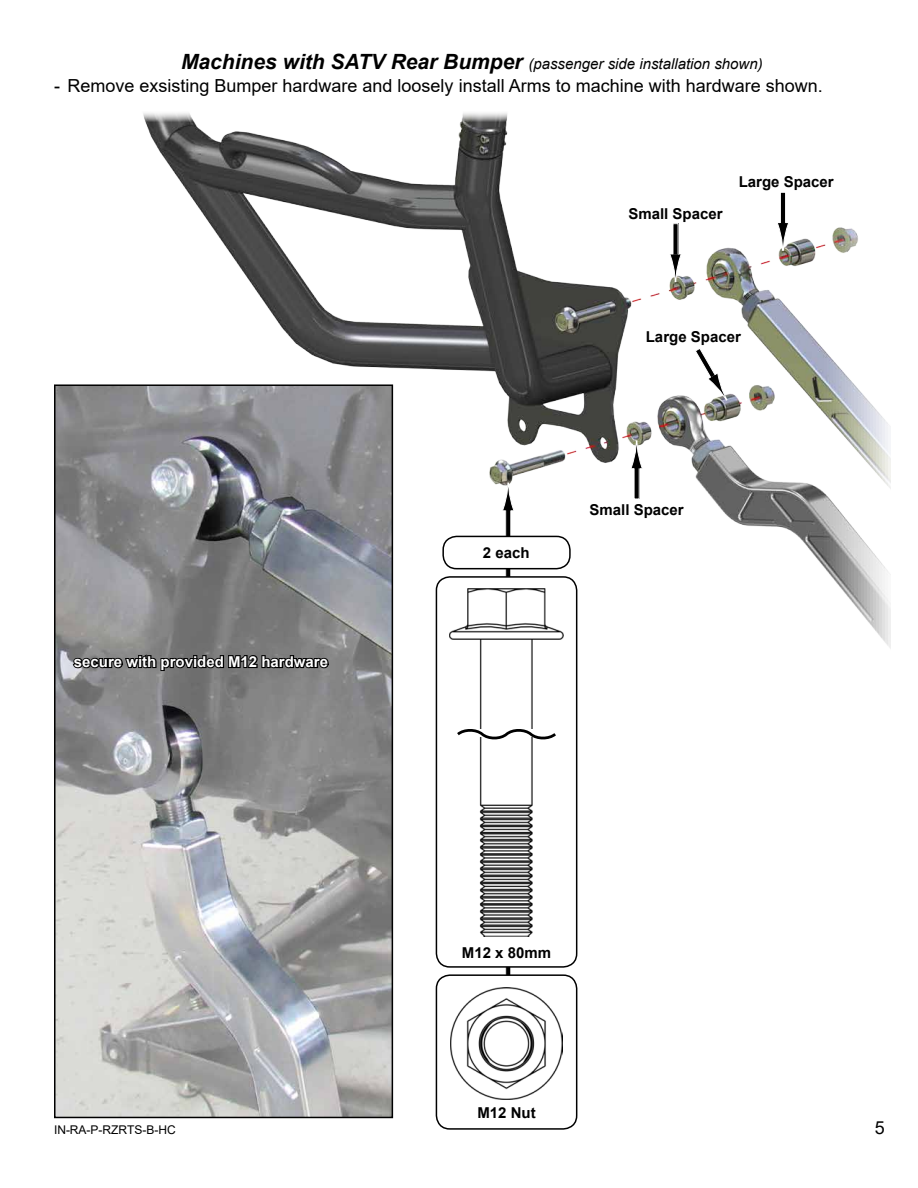
<style>
.page{position:relative;width:918px;height:1188px;background:#fff}
.page>*{position:absolute;margin:0;border:0;box-sizing:border-box;transform-origin:0 0}
.t1{font:18px "Arial";color:#000}
.t2{font:700 15px "Arial";color:#000}
.t3{font:italic 15px "Arial";color:#000}
.t4{font:700 15px "Arial";color:#fff}
.t5{font:12px "Arial";color:#000}
.s1{font-weight:700;font-size:21px}
</style>
<div class="page">
<img style="left:145px;top:121px;width:746px;height:541px">
<img style="left:57px;top:387px;width:333px;height:728px">
<div style="left:54px;top:384px;width:339px;height:734px;border:2px solid #000"></div>
<svg style="left:71px;top:640px;width:259px;height:33px;background:#5d5d5d"></svg>
<div style="left:780px;top:192px;width:6px;height:31px;background:#000"></div>
<div style="left:780px;top:192px;width:6px;height:31px;border:1px solid #fff"></div>
<svg style="left:776px;top:222px;width:14px;height:29px"></svg>
<div style="left:673px;top:224px;width:5px;height:30px;background:#000"></div>
<svg style="left:669px;top:253px;width:13px;height:29px"></svg>
<div style="left:634px;top:468px;width:5px;height:31px;background:#000"></div>
<svg style="left:630px;top:441px;width:13px;height:28px"></svg>
<svg style="left:694px;top:347px;width:34px;height:54px"></svg>
<div style="left:506px;top:510px;width:5px;height:501px;background:#000"></div>
<div style="left:505px;top:510px;width:6px;height:501px;border:1px solid #fff"></div>
<svg style="left:502px;top:483px;width:13px;height:29px"></svg>
<div style="left:436px;top:975px;width:141px;height:154px;background:#fff;border-radius:14px"></div>
<div style="left:436px;top:974px;width:141px;height:156px;border:2px solid #000;border-radius:14px"></div>
<img style="left:451px;top:987px;width:112px;height:105px">
<svg style="left:476px;top:1091px;width:62px;height:9px"></svg>
<div style="left:436px;top:577px;width:141px;height:390px;background:#fff;border-radius:14px"></div>
<div style="left:436px;top:576px;width:141px;height:392px;border:2px solid #000;border-radius:14px"></div>
<img style="left:479px;top:743px;width:54px;height:189px">
<svg style="left:480px;top:932px;width:53px;height:5px"></svg>
<img style="left:449px;top:588px;width:115px;height:137px">
<svg style="left:457px;top:725px;width:99px;height:18px"></svg>
<div style="left:443px;top:536px;width:127px;height:33px;background:#fff;border-radius:14px"></div>
<div style="left:442px;top:536px;width:129px;height:33px;border:2px solid #000;border-radius:14px"></div>
<p class="t3" style="left:181px;top:54px;width:583px"><span class="s1">Machines with SATV Rear Bumper</span> (passenger side installation shown)</p>
<p class="t1" style="left:54px;top:74px;width:770px">- Remove exsisting Bumper hardware and loosely install Arms to machine with hardware shown.</p>
<p class="t2" style="left:628px;top:203px;width:96px">Small Spacer</p>
<p class="t2" style="left:739px;top:171px;width:97px">Large Spacer</p>
<p class="t2" style="left:646px;top:326px;width:97px">Large Spacer</p>
<p class="t4" style="left:74px;top:651px;width:256px">secure with provided M12 hardware</p>
<p class="t2" style="left:483px;top:542px;width:48px">2 each</p>
<p class="t2" style="left:590px;top:499px;width:96px">Small Spacer</p>
<p class="t2" style="left:462px;top:943px;width:91px">M12 x 80mm</p>
<p class="t2" style="left:477px;top:1102px;width:60px">M12 Nut</p>
<p class="t5" style="left:54px;top:1122px;width:123px">IN-RA-P-RZRTS-B-HC</p>
<p class="t1" style="left:875px;top:1115px;width:12px">5</p>
</div>
